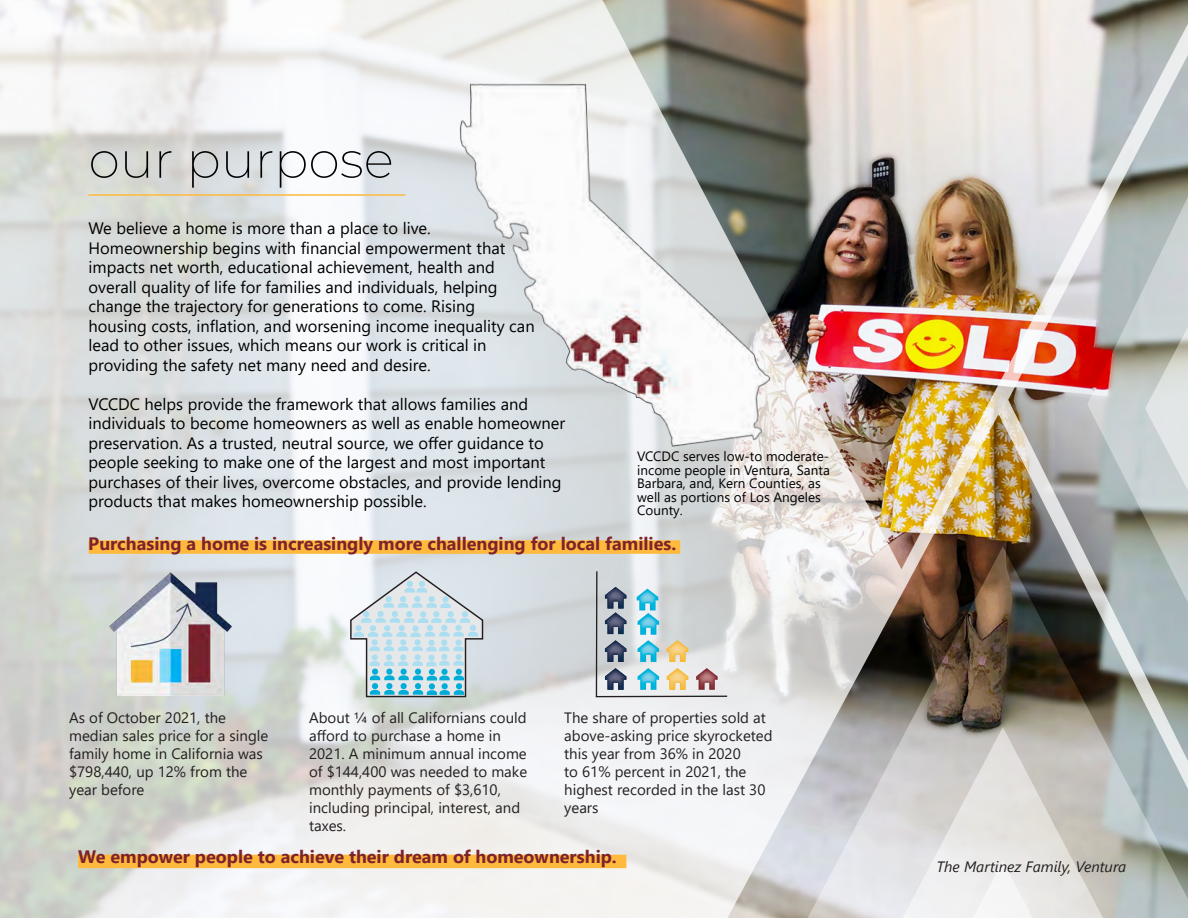
<style>
.page{position:relative;width:1188px;height:918px;background:#fff}
.page>*{position:absolute;margin:0;border:0;box-sizing:border-box;transform-origin:0 0}
.t1{font:200 51px "Montserrat";color:#000}
.t2{font:700 18px "Segoe UI";color:#7c232e}
.t3{font:16.5px/19.5px "Segoe UI";color:#000}
.t4{font:15px/18px "Segoe UI";color:#231f20}
.t5{font:italic 15px "Segoe UI";color:#231f20}
.t6{font:13.5px/13.5px "Segoe UI";color:#000}
</style>
<div class="page">
<img style="left:0;top:0;width:1188px;height:918px">
<img style="left:105px;top:573px;width:130px;height:126px">
<hr style="left:88px;top:194px;width:317px;height:2px;background:#ffb93d">
<img style="left:457px;top:19px;width:319px;height:441px">
<div style="left:89px;top:540px;width:591px;height:14px;background:#ffb93d"></div>
<svg style="left:605px;top:587px;width:21px;height:25px"></svg>
<img style="left:605px;top:612px;width:21px;height:22px">
<img style="left:605px;top:640px;width:21px;height:22px">
<img style="left:605px;top:668px;width:21px;height:22px">
<svg style="left:637px;top:589px;width:22px;height:73px"></svg>
<img style="left:638px;top:640px;width:21px;height:22px">
<img style="left:638px;top:668px;width:21px;height:22px">
<img style="left:667px;top:640px;width:21px;height:22px">
<img style="left:667px;top:668px;width:21px;height:22px">
<img style="left:696px;top:668px;width:22px;height:22px">
<hr style="left:596px;top:571px;width:1px;height:126px;background:#231f20">
<hr style="left:596px;top:696px;width:131px;height:1px;background:#231f20">
<svg style="left:350px;top:571px;width:133px;height:126px;background:#c5dbe2"></svg>
<div style="left:78px;top:855px;width:548px;height:13px;background:#ffb93d"></div>
<p class="t1" style="left:88px;top:125px;width:307px">our purpose</p>
<p class="t3" style="left:88px;top:217px;width:344px">We believe a home is more than a place to live.</p>
<p class="t3" style="left:88px;top:236px;width:418px">Homeownership begins with financial empowerment that</p>
<p class="t3" style="left:88px;top:256px;width:408px">impacts net worth, educational achievement, health and</p>
<p class="t3" style="left:88px;top:275px;width:411px">overall quality of life for families and individuals, helping</p>
<p class="t3" style="left:88px;top:295px;width:388px">change the trajectory for generations to come. Rising</p>
<p class="t3" style="left:88px;top:314px;width:448px">housing costs, inflation, and worsening income inequality can</p>
<p class="t3" style="left:88px;top:334px;width:400px">lead to other issues, which means our work is critical in</p>
<p class="t3" style="left:88px;top:353px;width:344px">providing the safety net many need and desire.</p>
<p class="t3" style="left:88px;top:392px;width:478px">VCCDC helps provide the framework that allows families and individuals to become homeowners as well as enable homeowner preservation. As a trusted, neutral source, we offer guidance to people seeking to make one of the largest and most important purchases of their lives, overcome obstacles, and provide lending products that makes homeownership possible.</p>
<p class="t6" style="left:637px;top:448px;width:194px">VCCDC serves low-to moderate&shy;income people in Ventura, Santa<br>Barbara, and, Kern Counties, as well as portions of Los Angeles<br>County.</p>
<p class="t2" style="left:88px;top:526px;width:589px">Purchasing a home is increasingly more challenging for local families.</p>
<p class="t4" style="left:69px;top:707px;width:201px">As of October 2021, the median sales price for a single family home in California was $798,440, up 12% from the year before</p>
<p class="t4" style="left:309px;top:707px;width:220px">About ¼ of all Californians could afford to purchase a home in<br>2021. A minimum annual income of $144,400 was needed to make monthly payments of $3,610, including principal, interest, and taxes.</p>
<p class="t2" style="left:78px;top:840px;width:540px">We empower people to achieve their dream of homeownership.</p>
<p class="t4" style="left:564px;top:707px;width:210px">The share of properties sold at above-asking price skyrocketed this year from 36% in 2020<br>to 61% percent in 2021, the highest recorded in the last 30 years</p>
<p class="t5" style="left:936px;top:853px;width:191px">The Martinez Family, Ventura</p>
</div>
